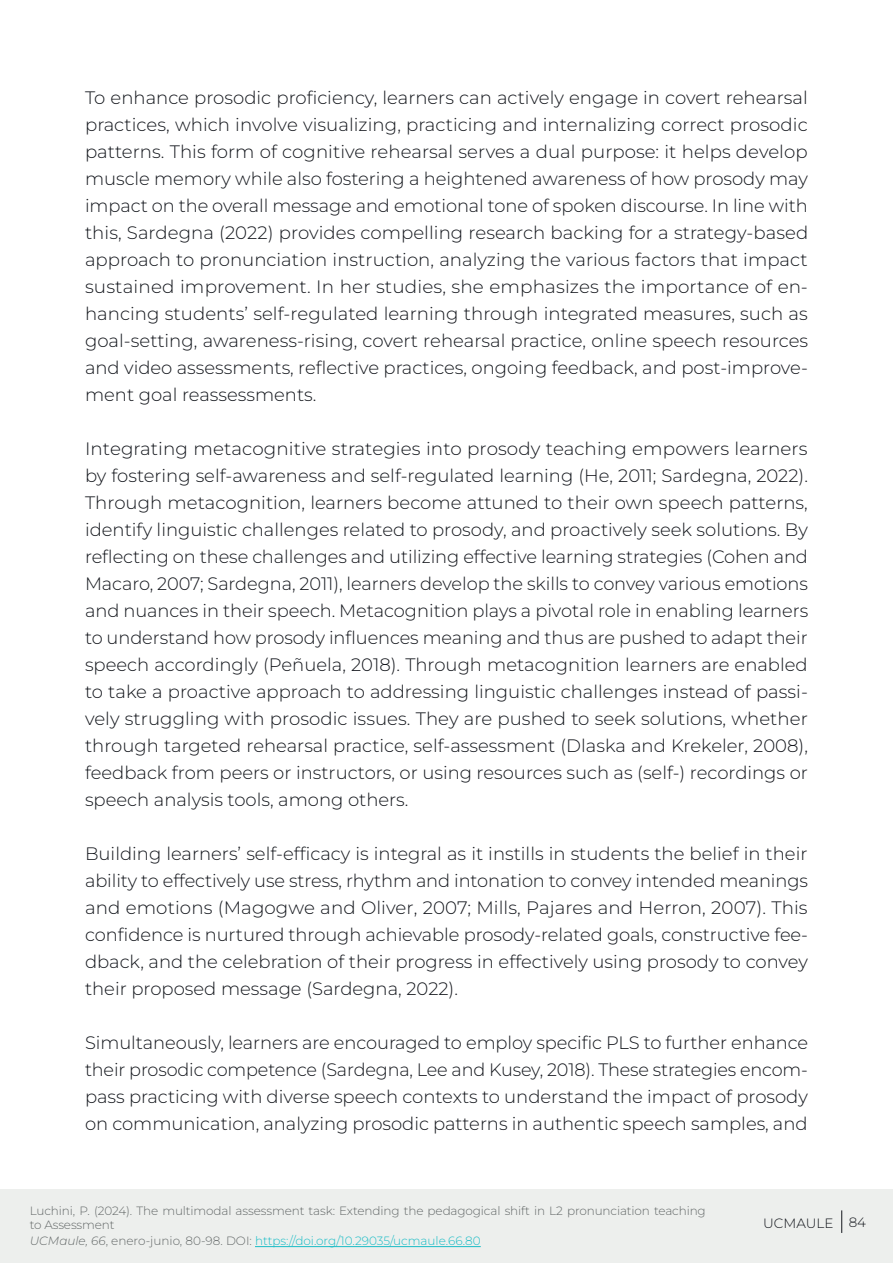
<style>
.page{position:relative;width:893px;height:1263px;background:#fff}
.page>*{position:absolute;margin:0;border:0;box-sizing:border-box;transform-origin:0 0}
.t1{font:300 18px/27px "Montserrat";color:#13161c;text-align:justify}
.t2{font:300 13.5px "Montserrat";color:#13161c}
.t3{font:300 12px/14.4px "Montserrat";letter-spacing:-.01em;color:#646969}
.t4{font:300 12px "Montserrat";color:#19bcc6}
.s1{font-style:italic;color:#646969}
.s2{color:#646969}
</style>
<div class="page">
<div style="left:0;top:1188px;width:893px;height:75px;background:#edefed"></div>
<svg style="left:841px;top:1210px;width:1px;height:23px"></svg>
<hr style="left:255px;top:1246px;width:226px;height:1px;background:#19bcc6">
<p class="t1" style="left:85px;top:83px;width:725px">To enhance prosodic proficiency, learners can actively engage in covert rehearsal practices, which involve visualizing, practicing and internalizing correct prosodic patterns. This form of cognitive rehearsal serves a dual purpose: it helps develop muscle memory while also fostering a heightened awareness of how prosody may impact on the overall message and emotional tone of spoken discourse. In line with this, Sardegna (2022) provides compelling research backing for a strategy-based approach to pronunciation instruction, analyzing the various factors that impact sustained improvement. In her studies, she emphasizes the importance of en&shy;hancing students’ self-regulated learning through integrated measures, such as goal-setting, awareness-rising, covert rehearsal practice, online speech resources and video assessments, reflective practices, ongoing feedback, and post-improve&shy;ment goal reassessments.</p>
<p class="t1" style="left:85px;top:434px;width:725px">Integrating metacognitive strategies into prosody teaching empowers learners by fostering self-awareness and self-regulated learning (He, 2011; Sardegna, 2022).<br>Through metacognition, learners become attuned to their own speech patterns, identify linguistic challenges related to prosody, and proactively seek solutions. By reflecting on these challenges and utilizing effective learning strategies (Cohen and Macaro, 2007; Sardegna, 2011), learners develop the skills to convey various emotions and nuances in their speech. Metacognition plays a pivotal role in enabling learners to understand how prosody influences meaning and thus are pushed to adapt their speech accordingly (Peñuela, 2018). Through metacognition learners are enabled to take a proactive approach to addressing linguistic challenges instead of passi&shy;vely struggling with prosodic issues. They are pushed to seek solutions, whether through targeted rehearsal practice, self-assessment (Dlaska and Krekeler, 2008), feedback from peers or instructors, or using resources such as (self-) recordings or speech analysis tools, among others.</p>
<p class="t1" style="left:85px;top:839px;width:724px">Building learners’ self-efficacy is integral as it instills in students the belief in their ability to effectively use stress, rhythm and intonation to convey intended meanings and emotions (Magogwe and Oliver, 2007; Mills, Pajares and Herron, 2007). This confidence is nurtured through achievable prosody-related goals, constructive fee&shy;dback, and the celebration of their progress in effectively using prosody to convey their proposed message (Sardegna, 2022).</p>
<p class="t1" style="left:85px;top:1028px;width:725px">Simultaneously, learners are encouraged to employ specific PLS to further enhance their prosodic competence (Sardegna, Lee and Kusey, 2018). These strategies encom&shy;pass practicing with diverse speech contexts to understand the impact of prosody on communication, analyzing prosodic patterns in authentic speech samples, and</p>
<p class="t3" style="left:30px;top:1203px;width:678px">Luchini, P. (2024). The multimodal assessment task: Extending the pedagogical shift in L2 pronunciation teaching to Assessment</p>
<p class="t4" style="left:30px;top:1233px;width:452px"><span class="s1">UCMaule, 66</span><span class="s2">, enero-junio, 80-98. DOI:</span> https://doi.org/10.29035/ucmaule.66.80</p>
<p class="t2" style="left:763px;top:1214px;width:104px">UCMAULE 84</p>
</div>
